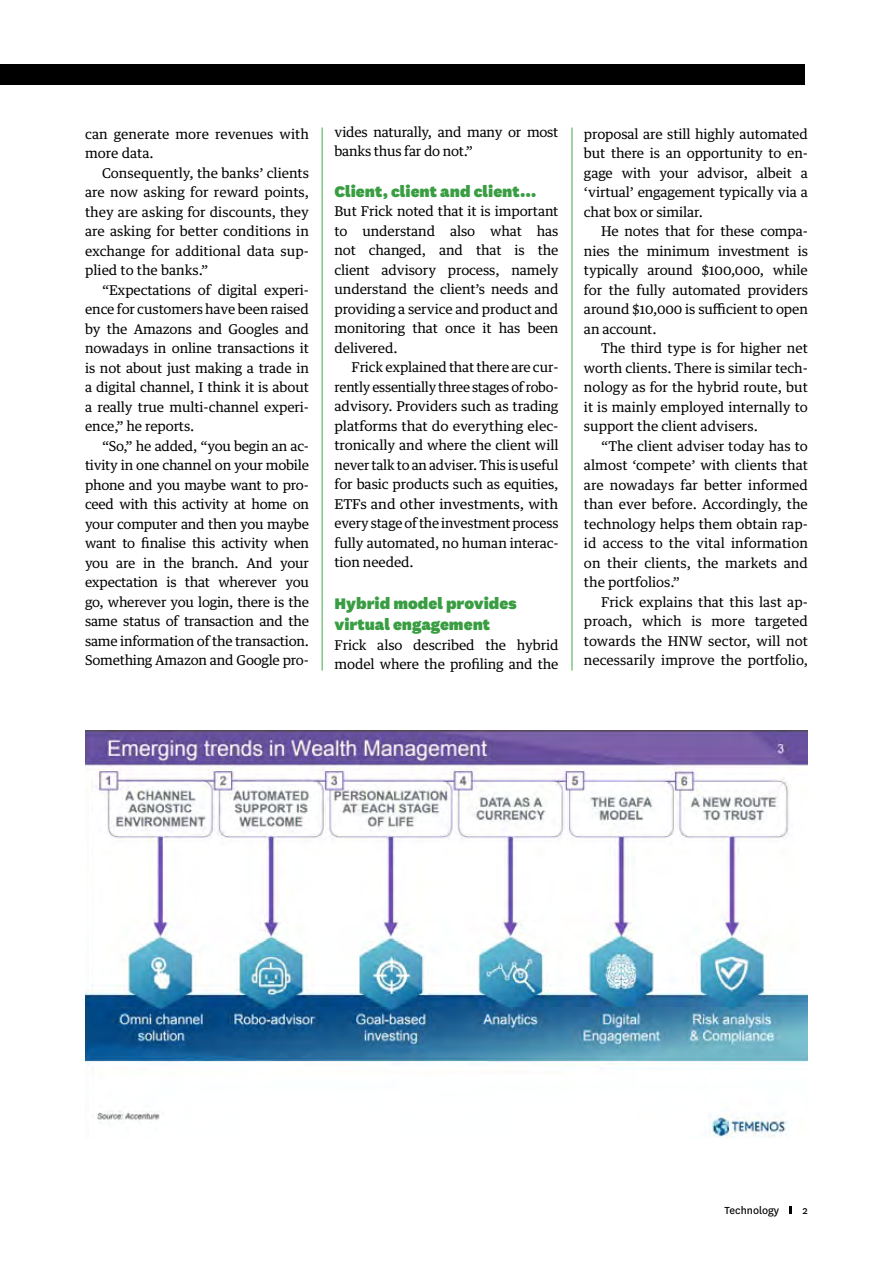
<style>
.page{position:relative;width:893px;height:1263px;background:#fff}
.page>*{position:absolute;margin:0;border:0;box-sizing:border-box;transform-origin:0 0}
.t1{font:900 18px/21px "National";color:#399d42}
.t2{font:13.5px/19.5px "Guardian Text Egyp";letter-spacing:-.01em;color:#000;text-align:justify}
.t3{font:12px "National";color:#000}
</style>
<div class="page">
<svg style="left:790px;top:1206px;width:2px;height:8px"></svg>
<div style="left:0;top:64px;width:805px;height:21px;background:#000"></div>
<hr style="left:322px;top:127px;width:1px;height:544px;background:#41ad49">
<hr style="left:572px;top:128px;width:1px;height:543px;background:#41ad49">
<img style="left:85px;top:730px;width:723px;height:407px">
<p class="t2" style="left:85px;top:123px;width:225px">can generate more revenues with more data.</p>
<p class="t2" style="left:85px;top:162px;width:225px;text-indent:17px">Consequently, the banks’ clients are now asking for reward points, they are asking for discounts, they are asking for better conditions in exchange for additional data sup&shy;plied to the banks.”</p>
<p class="t2" style="left:85px;top:279px;width:225px;text-indent:17px">“Expectations of digital experi&shy;ence for customers have been raised by the Amazons and Googles and nowadays in online transactions it is not about just making a trade in a digital channel, I think it is about a really true multi-channel experi&shy;ence,” he reports.</p>
<p class="t2" style="left:85px;top:435px;width:225px;text-indent:17px">“So,” he added, “you begin an ac&shy;tivity in one channel on your mobile phone and you maybe want to pro&shy;ceed with this activity at home on your computer and then you maybe want to finalise this activity when you are in the branch. And your expectation is that wherever you go, wherever you login, there is the same status of transaction and the same information of the transaction.<br>Something Amazon and Google pro-</p>
<p class="t2" style="left:334px;top:121px;width:225px">vides naturally, and many or most banks thus far do not.”</p>
<h1 class="t1" style="left:334px;top:180px;width:203px">Client, client and client…</h1>
<p class="t2" style="left:334px;top:200px;width:225px">But Frick noted that it is important to understand also what has not changed, and that is the client advisory process, namely understand the client’s needs and providing a service and product and monitoring that once it has been delivered.</p>
<p class="t2" style="left:334px;top:356px;width:226px;text-indent:17px">Frick explained that there are cur&shy;rently essentially three stages of robo&shy;advisory. Providers such as trading platforms that do everything elec&shy;tronically and where the client will never talk to an adviser. This is useful for basic products such as equities, ETFs and other investments, with every stage of the investment process fully automated, no human interac&shy;tion needed.</p>
<h1 class="t1" style="left:334px;top:592px;width:184px">Hybrid model provides virtual engagement</h1>
<p class="t2" style="left:334px;top:634px;width:225px">Frick also described the hybrid model where the profiling and the</p>
<p class="t2" style="left:584px;top:123px;width:225px">proposal are still highly automated but there is an opportunity to en&shy;gage with your advisor, albeit a ‘virtual’ engagement typically via a chat box or similar.</p>
<p class="t2" style="left:584px;top:220px;width:225px;text-indent:17px">He notes that for these compa&shy;nies the minimum investment is typically around $100,000, while for the fully automated providers around $10,000 is sufficient to open an account.</p>
<p class="t2" style="left:584px;top:337px;width:225px;text-indent:17px">The third type is for higher net worth clients. There is similar tech&shy;nology as for the hybrid route, but it is mainly employed internally to support the client advisers.</p>
<p class="t2" style="left:584px;top:435px;width:225px;text-indent:17px">“The client adviser today has to almost ‘compete’ with clients that are nowadays far better informed than ever before. Accordingly, the technology helps them obtain rap&shy;id access to the vital information on their clients, the markets and the portfolios.”</p>
<p class="t2" style="left:584px;top:591px;width:225px;text-indent:17px">Frick explains that this last ap&shy;proach, which is more targeted towards the HNW sector, will not necessarily improve the portfolio,</p>
<p class="t3" style="left:725px;top:1202px;width:56px">Technology</p>
<p class="t3" style="left:803px;top:1202px;width:7px">2</p>
</div>
